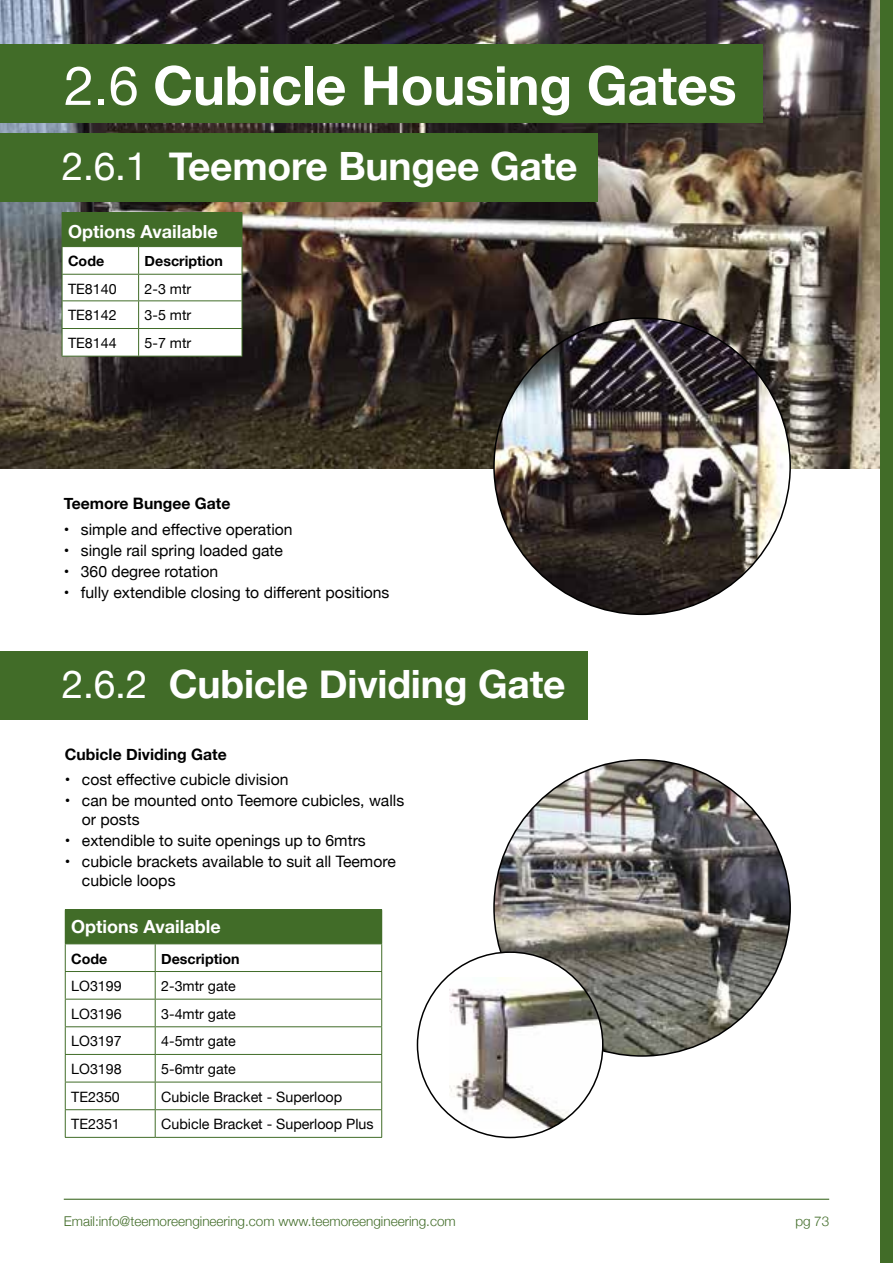
<style>
.page{position:relative;width:893px;height:1263px;background:#fff}
.page>*{position:absolute;margin:0;border:0;box-sizing:border-box;transform-origin:0 0}
.t1{font:700 54px "Helvetica Neue";letter-spacing:-.005em;color:#fff}
.t2{font:700 39px "Helvetica Neue";letter-spacing:-.005em;color:#fff}
.t3{font:700 18px "Helvetica Neue";color:#fff}
.t4{font:15.75px/18.9px "Helvetica Neue";color:#000}
.t5{font:700 15.75px "Helvetica Neue";color:#000}
.t6{font:14.25px "Helvetica Neue";color:#000}
.t7{font:700 14.25px "Helvetica Neue";color:#000}
.t8{font:300 13.5px "Helvetica Neue";color:#416c28}
.s1{font-weight:400}
</style>
<div class="page">
<img style="left:0;top:0;width:880px;height:469px">
<div style="left:0;top:44px;width:762px;height:79px;background:#416c28"></div>
<div style="left:0;top:134px;width:597px;height:68px;background:#416c28"></div>
<div style="left:0;top:651px;width:588px;height:68px;background:#416c28"></div>
<img style="left:494px;top:318px;width:296px;height:296px;border-radius:148px">
<img style="left:494px;top:760px;width:296px;height:296px;border-radius:148px">
<div style="left:65px;top:910px;width:317px;height:34px;background:#416c28"></div>
<svg style="left:66px;top:944px;width:315px;height:193px"></svg>
<hr style="left:65px;top:909px;width:90px;height:1px;background:#416c28">
<hr style="left:155px;top:909px;width:227px;height:1px;background:#416c28">
<hr style="left:65px;top:971px;width:90px;height:1px;background:#416c28">
<hr style="left:155px;top:971px;width:227px;height:1px;background:#416c28">
<hr style="left:65px;top:999px;width:90px;height:1px;background:#416c28">
<hr style="left:155px;top:999px;width:227px;height:1px;background:#416c28">
<hr style="left:65px;top:1026px;width:90px;height:1px;background:#416c28">
<hr style="left:155px;top:1026px;width:227px;height:1px;background:#416c28">
<hr style="left:65px;top:1054px;width:90px;height:1px;background:#416c28">
<hr style="left:155px;top:1054px;width:227px;height:1px;background:#416c28">
<hr style="left:65px;top:1082px;width:90px;height:1px;background:#416c28">
<hr style="left:155px;top:1082px;width:227px;height:1px;background:#416c28">
<hr style="left:65px;top:1109px;width:90px;height:1px;background:#416c28">
<svg style="left:65px;top:944px;width:1px;height:193px"></svg>
<hr style="left:155px;top:1109px;width:227px;height:1px;background:#416c28">
<svg style="left:155px;top:944px;width:1px;height:193px"></svg>
<svg style="left:381px;top:944px;width:1px;height:193px"></svg>
<hr style="left:65px;top:1137px;width:90px;height:1px;background:#416c28">
<hr style="left:155px;top:1137px;width:227px;height:1px;background:#416c28">
<div style="left:417px;top:952px;width:186px;height:185px;background:#fff;border-radius:50%"></div>
<img style="left:449px;top:977px;width:154px;height:151px">
<div style="left:62px;top:213px;width:180px;height:34px;background:#416c28"></div>
<hr style="left:62px;top:212px;width:77px;height:1px;background:#416c28">
<hr style="left:139px;top:212px;width:103px;height:1px;background:#416c28">
<hr style="left:242px;top:213px;width:1px;height:33px;background:#416c28">
<svg style="left:62px;top:247px;width:181px;height:109px"></svg>
<hr style="left:62px;top:356px;width:77px;height:1px;background:#416c28">
<hr style="left:139px;top:356px;width:103px;height:1px;background:#416c28">
<hr style="left:64px;top:1199px;width:765px;height:1px;background:#416c28">
<div style="left:880px;top:0;width:13px;height:1263px;background:#416c28"></div>
<h1 class="t1" style="left:64px;top:43px;width:674px"><span class="s1">2.6</span> Cubicle Housing Gates</h1>
<h2 class="t2" style="left:62px;top:136px;width:517px"><span class="s1">2.6.1</span> Teemore Bungee Gate</h2>
<p class="t3" style="left:68px;top:218px;width:151px">Options Available</p>
<p class="t7" style="left:68px;top:250px;width:38px">Code</p>
<p class="t7" style="left:145px;top:250px;width:80px">Description</p>
<p class="t6" style="left:68px;top:278px;width:50px">TE8140</p>
<p class="t6" style="left:145px;top:278px;width:48px">2-3 mtr</p>
<p class="t6" style="left:68px;top:305px;width:50px">TE8142</p>
<p class="t6" style="left:145px;top:305px;width:48px">3-5 mtr</p>
<p class="t6" style="left:68px;top:333px;width:50px">TE8144</p>
<p class="t6" style="left:145px;top:333px;width:48px">5-7 mtr</p>
<p class="t5" style="left:64px;top:491px;width:168px">Teemore Bungee Gate</p>
<p class="t4" style="left:64px;top:520px;width:230px">• simple and effective operation</p>
<p class="t4" style="left:64px;top:541px;width:221px">• single rail spring loaded gate</p>
<p class="t4" style="left:64px;top:562px;width:156px">• 360 degree rotation</p>
<p class="t4" style="left:64px;top:583px;width:327px">• fully extendible closing to different positions</p>
<h2 class="t2" style="left:62px;top:653px;width:505px"><span class="s1">2.6.2</span> Cubicle Dividing Gate</h2>
<p class="t5" style="left:65px;top:742px;width:163px">Cubicle Dividing Gate</p>
<p class="t4" style="left:65px;top:771px;width:225px">• cost effective cubicle division</p>
<p class="t4" style="left:82px;top:792px;width:324px;text-indent:-17px">• can be mounted onto Teemore cubicles, walls or posts</p>
<p class="t4" style="left:65px;top:832px;width:302px">• extendible to suite openings up to 6mtrs</p>
<p class="t4" style="left:82px;top:853px;width:315px;text-indent:-17px">• cubicle brackets available to suit all Teemore cubicle loops</p>
<p class="t3" style="left:71px;top:913px;width:151px">Options Available</p>
<p class="t7" style="left:71px;top:947px;width:38px">Code</p>
<p class="t7" style="left:161px;top:947px;width:80px">Description</p>
<p class="t6" style="left:71px;top:976px;width:52px">LO3199</p>
<p class="t6" style="left:161px;top:976px;width:76px">2-3mtr gate</p>
<p class="t6" style="left:71px;top:1003px;width:52px">LO3196</p>
<p class="t6" style="left:161px;top:1003px;width:76px">3-4mtr gate</p>
<p class="t6" style="left:71px;top:1031px;width:52px">LO3197</p>
<p class="t6" style="left:161px;top:1031px;width:76px">4-5mtr gate</p>
<p class="t6" style="left:71px;top:1058px;width:52px">LO3198</p>
<p class="t6" style="left:161px;top:1058px;width:76px">5-6mtr gate</p>
<p class="t6" style="left:71px;top:1086px;width:50px">TE2350</p>
<p class="t6" style="left:161px;top:1086px;width:183px">Cubicle Bracket - Superloop</p>
<p class="t6" style="left:71px;top:1114px;width:50px">TE2351</p>
<p class="t6" style="left:161px;top:1114px;width:214px">Cubicle Bracket - Superloop Plus</p>
<p class="t8" style="left:64px;top:1210px;width:393px">Email:info@teemoreengineering.com www.teemoreengineering.com</p>
<p class="t8" style="left:795px;top:1210px;width:35px">pg 73</p>
</div>
